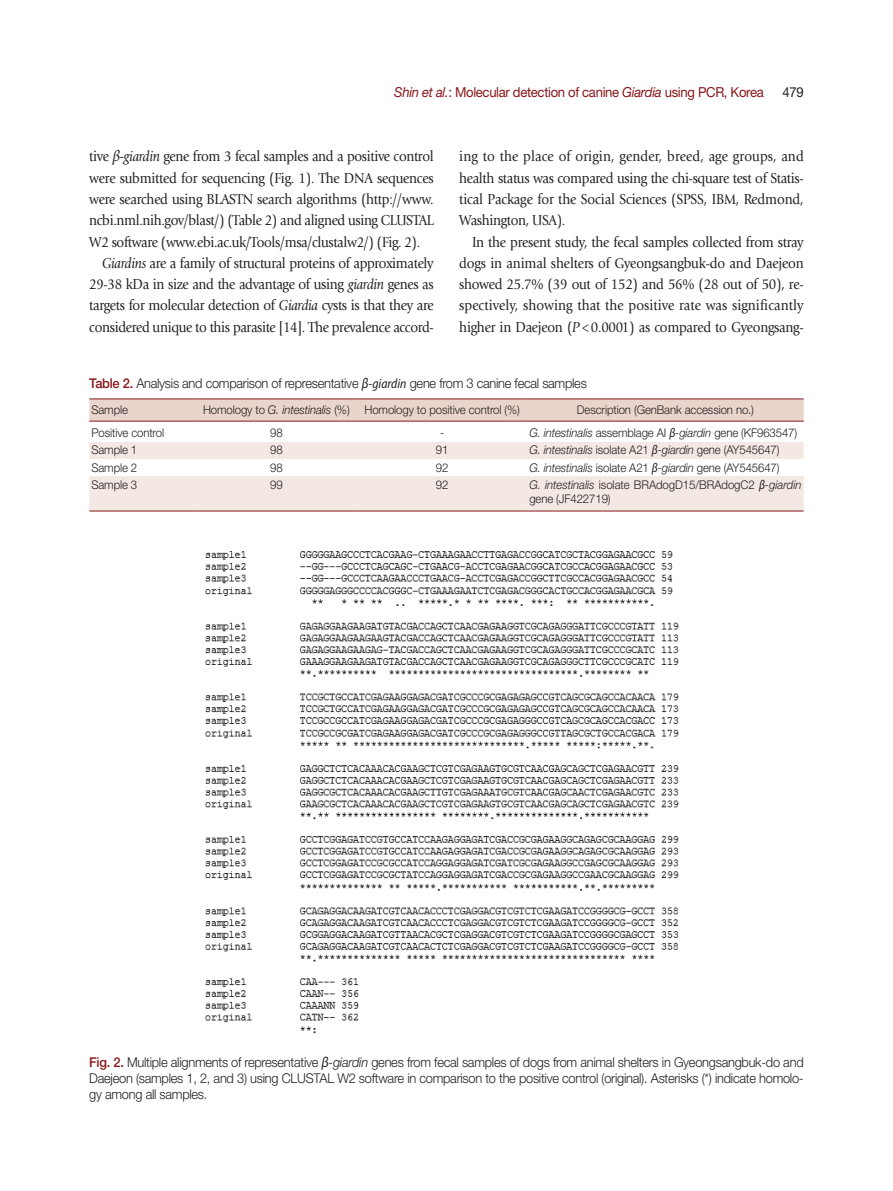
<style>
.page{position:relative;width:893px;height:1191px;background:#fff}
.page>*{position:absolute;margin:0;border:0;box-sizing:border-box;transform-origin:0 0}
.본문{font:15px/21.3px "Giovanni Std";letter-spacing:-.025em;color:#231f20;text-align:justify;scale:.9 1}
.하시라{font:13.8px "Helvetica Neue LT Std";letter-spacing:-.025em;color:#88181b;scale:.95 1}
.하시라-2{font:13.8px "Helvetica Neue LT Std";color:#231f20;scale:.95 1}
.표_제목__그림_설명{font:300 13.5px/16.2px "Helvetica Neue LT Std";letter-spacing:-.02em;color:#231f20;text-align:justify;scale:.95 1}
.표_본문{font:300 12px/14.4px "Helvetica Neue LT Std";letter-spacing:-.01em;color:#231f20;scale:.95 1}
.표_본문-2{font:italic 300 12px "Helvetica Neue LT Std";letter-spacing:-.01em;color:#231f20;scale:.95 1}
.s1{font-style:italic}
.s2{font-family:"Minion Pro";font-style:italic;font-size:15.75px}
.s3{font-family:"Minion Pro"}
.s4{font-weight:500;color:#88181b}
.s5{font-family:"Myriad Pro";font-weight:400;font-style:italic;font-stretch:semi-condensed;font-size:14.4px}
.s6{font-family:"Myriad Pro";font-weight:400;font-style:italic;font-stretch:semi-condensed}
.s7{font-style:normal}
.s8{font-family:"Myriad Pro";font-weight:400;font-style:italic;font-stretch:semi-condensed;font-size:12.9px}
.s9{font-family:"Myriad Pro";font-weight:400;font-style:italic;font-size:14.4px}
</style>
<div class="page">
<div style="left:89px;top:400px;width:715px;height:21px;background:#ead5cc"></div>
<svg style="left:89px;top:442px;width:715px;height:69px;fill:#f3e8e3"></svg>
<hr style="left:89px;top:399px;width:107px;height:1px;background:#88181b">
<hr style="left:196px;top:399px;width:161px;height:1px;background:#88181b">
<hr style="left:357px;top:399px;width:170px;height:1px;background:#88181b">
<hr style="left:527px;top:399px;width:277px;height:1px;background:#88181b">
<hr style="left:89px;top:421px;width:107px;height:1px;background:#88181b">
<hr style="left:196px;top:421px;width:161px;height:1px;background:#88181b">
<hr style="left:357px;top:421px;width:170px;height:1px;background:#88181b">
<hr style="left:527px;top:421px;width:277px;height:1px;background:#88181b">
<hr style="left:89px;top:511px;width:107px;height:1px;background:#88181b">
<hr style="left:196px;top:511px;width:161px;height:1px;background:#88181b">
<hr style="left:357px;top:511px;width:170px;height:1px;background:#88181b">
<hr style="left:527px;top:511px;width:277px;height:1px;background:#88181b">
<img style="left:205px;top:551px;width:474px;height:483px">
<p class="하시라" style="left:394px;top:83px;width:391px"><span class="s1">Shin et al.</span>: Molecular detection of canine <span class="s1">Giardia</span> using PCR, Korea</p>
<p class="하시라-2" style="left:782px;top:83px;width:24px">479</p>
<p class="본문" style="left:89px;top:146px;width:384px">tive <span class="s2">β</span><span class="s1">-giardin</span> gene from 3 fecal samples and a positive control were submitted for sequencing (Fig. 1). The DNA sequences were searched using BLASTN search algorithms (http://www. ncbi.nml.nih.gov/blast/) (Table 2) and aligned using CLUSTAL W2 software (www.ebi.ac.uk/Tools/msa/clustalw2/) (Fig. 2).</p>
<p class="본문" style="left:89px;top:252px;width:384px;text-indent:13px"><span class="s1">Giardins</span> are a family of structural proteins of approximately 29-38 kDa in size and the advantage of using <span class="s1">giardin</span> genes as targets for molecular detection of <span class="s1">Giardia</span> cysts is that they are considered unique to this parasite [14]. The prevalence accord-</p>
<p class="본문" style="left:459px;top:146px;width:384px">ing to the place of origin, gender, breed, age groups, and health status was compared using the chi-square test of Statis&shy;tical Package for the Social Sciences (SPSS, IBM, Redmond, Washington, USA).</p>
<p class="본문" style="left:459px;top:231px;width:384px;text-indent:13px">In the present study, the fecal samples collected from stray dogs in animal shelters of Gyeongsangbuk-do and Daejeon showed 25.7% (39 out of 152) and 56% (28 out of 50), re&shy;spectively, showing that the positive rate was significantly higher in Daejeon (<span class="s1">P</span> <span class="s3">&lt;</span>0.0001) as compared to Gyeongsang-</p>
<p class="표_제목__그림_설명" style="left:89px;top:375px;width:525px"><span class="s4">Table 2.</span> Analysis and comparison of representative <span class="s5">β</span><span class="s6">-giardin</span> gene from 3 canine fecal samples</p>
<p class="표_본문" style="left:91px;top:402px;width:40px">Sample</p>
<p class="표_본문-2" style="left:203px;top:402px;width:156px"><span class="s7">Homology to</span> G. intestinalis <span class="s7">(%)</span></p>
<p class="표_본문" style="left:364px;top:402px;width:165px">Homology to positive control (%)</p>
<p class="표_본문" style="left:577px;top:402px;width:188px">Description (GenBank accession no.)</p>
<p class="표_본문" style="left:91px;top:425px;width:78px">Positive control</p>
<p class="표_본문" style="left:270px;top:425px;width:15px">98</p>
<p class="표_본문" style="left:440px;top:425px;width:6px">-</p>
<p class="표_본문" style="left:529px;top:425px;width:283px"><span class="s1">G. intestinalis</span> assemblage AI <span class="s8">β</span><span class="s1">-giardin</span> gene (KF963547)</p>
<p class="표_본문" style="left:91px;top:443px;width:50px">Sample 1</p>
<p class="표_본문" style="left:270px;top:443px;width:15px">98</p>
<p class="표_본문" style="left:436px;top:443px;width:15px">91</p>
<p class="표_본문" style="left:529px;top:443px;width:265px"><span class="s1">G. intestinalis</span> isolate A21 <span class="s8">β</span><span class="s1">-giardin</span> gene (AY545647)</p>
<p class="표_본문" style="left:91px;top:460px;width:50px">Sample 2</p>
<p class="표_본문" style="left:270px;top:460px;width:15px">98</p>
<p class="표_본문" style="left:436px;top:460px;width:15px">92</p>
<p class="표_본문" style="left:529px;top:460px;width:265px"><span class="s1">G. intestinalis</span> isolate A21 <span class="s8">β</span><span class="s1">-giardin</span> gene (AY545647)</p>
<p class="표_본문" style="left:91px;top:477px;width:50px">Sample 3</p>
<p class="표_본문" style="left:270px;top:477px;width:15px">99</p>
<p class="표_본문" style="left:436px;top:477px;width:15px">92</p>
<p class="표_본문" style="left:529px;top:477px;width:288px"><span class="s1">G. intestinalis</span> isolate BRAdogD15/BRAdogC2 <span class="s8">β</span><span class="s1">-giardin </span>gene (JF422719)</p>
<p class="표_제목__그림_설명" style="left:89px;top:1053px;width:753px"><span class="s4">Fig. 2.</span> Multiple alignments of representative <span class="s9">β</span><span class="s1">-giardin</span> genes from fecal samples of dogs from animal shelters in Gyeongsangbuk-do and Daejeon (samples 1, 2, and 3) using CLUSTAL W2 software in comparison to the positive control (original). Asterisks (*) indicate homolo&shy;gy among all samples.</p>
</div>
